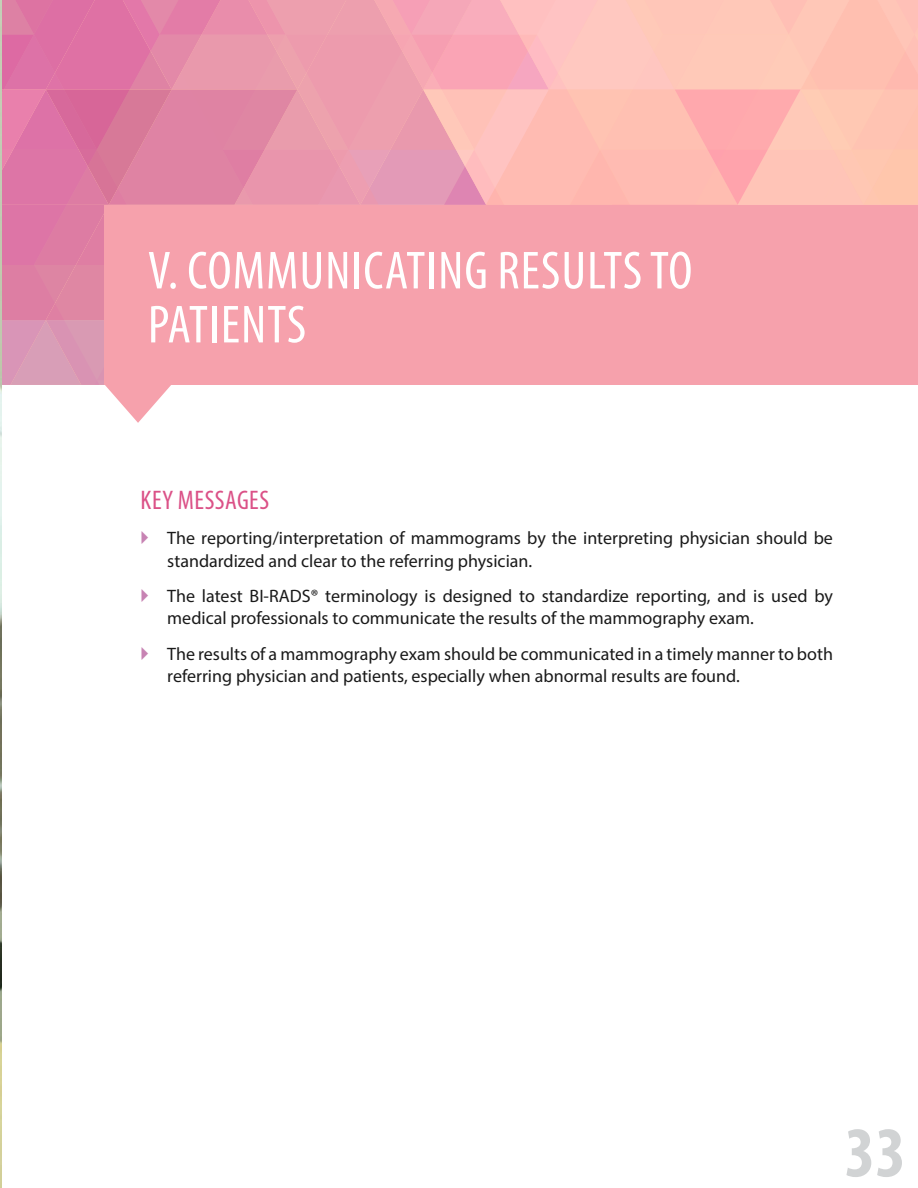
<style>
.page{position:relative;width:918px;height:1188px;background:#fff}
.page>*{position:absolute;margin:0;border:0;box-sizing:border-box;transform-origin:0 0}
.t1{font:700 condensed 72px "Myriad Pro";color:#d1d3d4}
.t2{font:condensed 54px/54px "Myriad Pro";letter-spacing:.02em;color:#fff}
.t3{font:condensed 27px "Myriad Pro";letter-spacing:.02em;color:#db5187}
.t4{font:18px/22.5px "Myriad Pro";color:#1a1a1a}
</style>
<div class="page">
<svg style="left:1px;top:0;width:917px;height:423px;background:#f3a9b4"></svg>
<img style="left:0;top:0;width:1px;height:1188px">
<h2 class="t2" style="left:148px;top:243px;width:546px">V. COMMUNICATING RESULTS TO<br>PATIENTS</h2>
<h3 class="t3" style="left:141px;top:484px;width:130px">KEY MESSAGES</h3>
<p class="t4" style="left:167px;top:527px;width:667px">The reporting/interpretation of mammograms by the interpreting physician should be standardized and clear to the referring physician.</p>
<p class="t4" style="left:167px;top:584px;width:667px">The latest BI-RADS® terminology is designed to standardize reporting, and is used by medical professionals to communicate the results of the mammography exam.</p>
<p class="t4" style="left:167px;top:642px;width:667px">The results of a mammography exam should be communicated in a timely manner to both referring physician and patients, especially when abnormal results are found.</p>
<h1 class="t1" style="left:845px;top:1108px;width:63px">33</h1>
</div>
